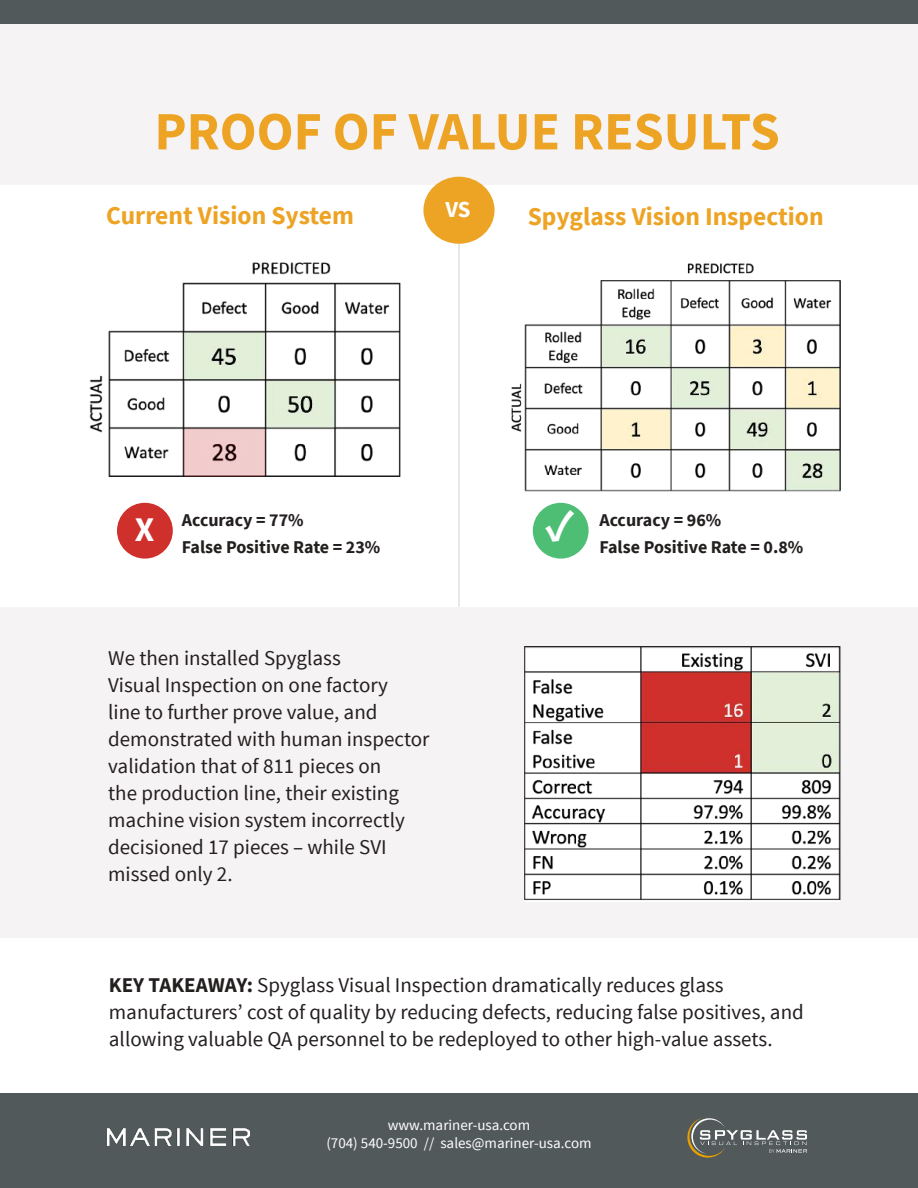
<style>
.page{position:relative;width:918px;height:1188px;background:#fff}
.page>*{position:absolute;margin:0;border:0;box-sizing:border-box;transform-origin:0 0}
.t1{font:700 54px "Source Sans Pro";color:#eda323}
.t2{font:700 45px "Source Sans Pro";color:#fff}
.t3{font:700 34.5px "Source Sans Pro";color:#fff}
.t4{font:700 25.5px "Source Sans Pro";color:#eda323}
.t5{font:700 22.95px "Source Sans Pro";color:#fff}
.t6{font:21px/27px "Source Sans Pro";color:#241f1f}
.t7{font:700 18px/27px "Source Sans Pro";color:#241f1f}
.t8{font:15px/18px "Source Sans Pro";color:#fff;text-align:center}
.s1{font-weight:700}
</style>
<div class="page">
<div style="left:0;top:1094px;width:918px;height:94px;background:#52595a"></div>
<img style="left:108px;top:1129px;width:141px;height:17px">
<svg style="left:687px;top:1118px;width:120px;height:40px"></svg>
<div style="left:0;top:0;width:918px;height:937px;background:#f6f3f4"></div>
<div style="left:0;top:185px;width:918px;height:422px;background:#fff"></div>
<img style="left:89px;top:262px;width:312px;height:215px">
<img style="left:511px;top:263px;width:329px;height:229px">
<hr style="left:459px;top:204px;width:1px;height:403px;background:#d6d1d3">
<div style="left:423px;top:177px;width:72px;height:67px;background:#eda323;border-radius:50%"></div>
<img style="left:524px;top:646px;width:316px;height:256px">
<div style="left:117px;top:503px;width:56px;height:56px;background:#d0302b;border-radius:50%"></div>
<div style="left:533px;top:503px;width:56px;height:56px;background:#4ebe75;border-radius:50%"></div>
<div style="left:0;top:0;width:918px;height:23px;background:#52595a"></div>
<h1 class="t1" style="left:154px;top:95px;width:627px">PROOF OF VALUE RESULTS</h1>
<p class="t4" style="left:106px;top:199px;width:249px">Current Vision System</p>
<p class="t5" style="left:445px;top:194px;width:27px">VS</p>
<p class="t4" style="left:528px;top:199px;width:297px">Spyglass Vision Inspection</p>
<h3 class="t3" style="left:135px;top:506px;width:21px">X</h3>
<h2 class="t2" style="left:545px;top:496px;width:31px">✓</h2>
<p class="t7" style="left:182px;top:506px;width:200px">Accuracy = 77%<br>False Positive Rate = 23%</p>
<p class="t7" style="left:599px;top:506px;width:206px">Accuracy = 96%<br>False Positive Rate = 0.8%</p>
<p class="t6" style="left:108px;top:645px;width:323px">We then installed Spyglass<br>Visual Inspection on one factory<br>line to further prove value, and demonstrated with human inspector validation that of 811 pieces on<br>the production line, their existing machine vision system incorrectly decisioned 17 pieces – while SVI missed only 2.</p>
<p class="t6" style="left:109px;top:972px;width:696px"><span class="s1">KEY TAKEAWAY:</span> Spyglass Visual Inspection dramatically reduces glass manufacturers’ cost of quality by reducing defects, reducing false positives, and allowing valuable QA personnel to be redeployed to other high-value assets.</p>
<p class="t8" style="left:326px;top:1116px;width:267px">www.mariner-usa.com<br>(704) 540-9500 // sales@mariner-usa.com</p>
</div>
